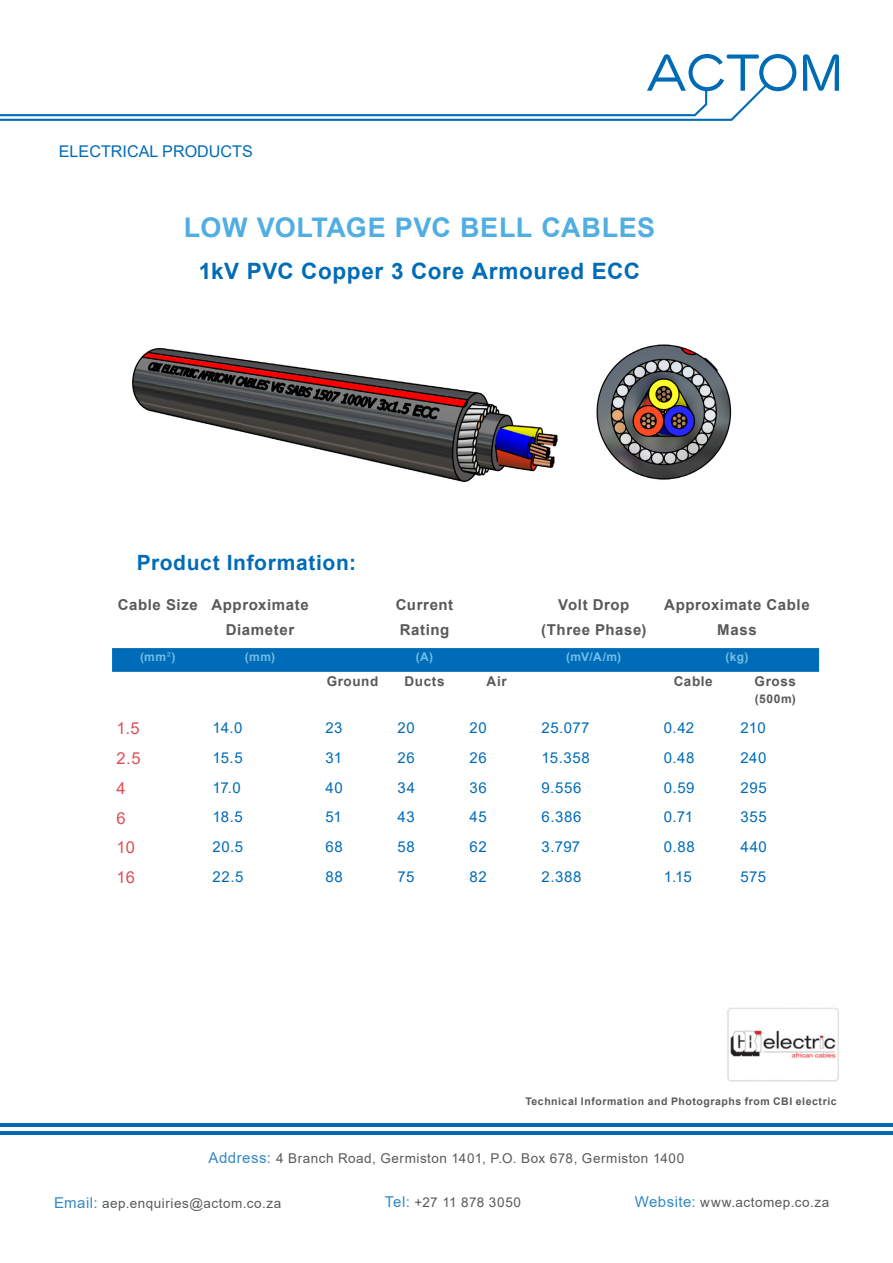
<style>
.page{position:relative;width:893px;height:1263px;background:#fff}
.page>*{position:absolute;margin:0;border:0;box-sizing:border-box;transform-origin:0 0}
.t1{font:700 27px "Arial";letter-spacing:.015em;color:#50aee2}
.t2{font:700 22.5px "Arial";letter-spacing:.03em;color:#006cb7}
.t3{font:700 21px "Arial";letter-spacing:.03em;color:#006cb7}
.t4{font:16.5px "Arial";color:#db4f55}
.t5{font:16.2px "Arial";color:#006bb8}
.t6{font:15px "Arial";letter-spacing:.035em;color:#006cb7}
.t7{font:700 15px/25.5px "Arial";letter-spacing:.04em;color:#58595b}
.t8{font:13.5px "Arial";letter-spacing:.04em;color:#58595b}
.t9{font:700 13.5px "Arial";letter-spacing:.045em;color:#58595b}
.t10{font:700 12px "Arial";letter-spacing:.04em;color:#73bee8}
.t11{font:700 12px "Arial";color:#58595b}
.t12{font:700 10.5px "Arial";letter-spacing:.05em;color:#58595b}
.s1{font-weight:400}
.s2{font-size:15px;color:#3389c5}
</style>
<div class="page">
<svg style="left:803px;top:54px;width:36px;height:37px"></svg>
<svg style="left:0;top:54px;width:796px;height:67px"></svg>
<hr style="left:0;top:1123px;width:893px;height:3px;background:#006bb5">
<hr style="left:0;top:1131px;width:893px;height:3px;background:#006bb5">
<svg style="left:112px;top:648px;width:707px;height:24px;background:#026db7"></svg>
<img style="left:727px;top:1008px;width:112px;height:74px">
<img style="left:596px;top:344px;width:136px;height:136px">
<img style="left:132px;top:348px;width:426px;height:134px">
<p class="t5" style="left:59px;top:140px;width:196px">ELECTRICAL PRODUCTS</p>
<h1 class="t1" style="left:184px;top:209px;width:473px">LOW VOLTAGE PVC BELL CABLES</h1>
<h2 class="t2" style="left:199px;top:255px;width:443px">1kV PVC Copper 3 Core Armoured ECC</h2>
<h3 class="t3" style="left:137px;top:548px;width:221px">Product Information:</h3>
<p class="t7" style="left:226px;top:592px;width:84px;text-indent:-108px">Cable Size Approximate<br>Diameter</p>
<p class="t7" style="left:396px;top:592px;width:59px">Current<br>Rating</p>
<p class="t7" style="left:541px;top:592px;width:107px;text-align:center">Volt Drop (Three Phase)</p>
<p class="t7" style="left:664px;top:592px;width:147px;text-align:center">Approximate Cable<br>Mass</p>
<p class="t10" style="left:140px;top:649px;width:37px">(mm<span class="s1">²</span>)</p>
<p class="t10" style="left:245px;top:649px;width:32px">(mm)</p>
<p class="t10" style="left:416px;top:649px;width:19px">(A)</p>
<p class="t10" style="left:566px;top:649px;width:57px">(mV/A/m)</p>
<p class="t10" style="left:725px;top:649px;width:24px">(kg)</p>
<p class="t9" style="left:327px;top:672px;width:53px">Ground</p>
<p class="t9" style="left:404px;top:672px;width:42px">Ducts</p>
<p class="t9" style="left:487px;top:672px;width:21px">Air</p>
<p class="t9" style="left:674px;top:672px;width:41px">Cable</p>
<p class="t9" style="left:755px;top:672px;width:43px">Gross</p>
<p class="t11" style="left:755px;top:690px;width:43px">(500m)</p>
<p class="t4" style="left:117px;top:717px;width:25px">1.5</p>
<p class="t6" style="left:213px;top:718px;width:31px">14.0</p>
<p class="t6" style="left:325px;top:718px;width:19px">23</p>
<p class="t6" style="left:397px;top:718px;width:19px">20</p>
<p class="t6" style="left:470px;top:718px;width:19px">20</p>
<p class="t6" style="left:542px;top:718px;width:49px">25.077</p>
<p class="t6" style="left:664px;top:718px;width:32px">0.42</p>
<p class="t6" style="left:740px;top:718px;width:27px">210</p>
<p class="t4" style="left:117px;top:747px;width:25px">2.5</p>
<p class="t6" style="left:213px;top:747px;width:32px">15.5</p>
<p class="t6" style="left:325px;top:747px;width:18px">31</p>
<p class="t6" style="left:397px;top:747px;width:19px">26</p>
<p class="t6" style="left:470px;top:747px;width:19px">26</p>
<p class="t6" style="left:542px;top:747px;width:50px">15.358</p>
<p class="t6" style="left:664px;top:747px;width:32px">0.48</p>
<p class="t6" style="left:740px;top:747px;width:27px">240</p>
<p class="t4" style="left:117px;top:777px;width:11px">4</p>
<p class="t6" style="left:213px;top:777px;width:30px">17.0</p>
<p class="t6" style="left:325px;top:777px;width:19px">40</p>
<p class="t6" style="left:397px;top:777px;width:19px">34</p>
<p class="t6" style="left:470px;top:777px;width:19px">36</p>
<p class="t6" style="left:542px;top:777px;width:41px">9.556</p>
<p class="t6" style="left:664px;top:777px;width:32px">0.59</p>
<p class="t6" style="left:740px;top:777px;width:28px">295</p>
<p class="t4" style="left:117px;top:806px;width:11px">6</p>
<p class="t6" style="left:213px;top:807px;width:32px">18.5</p>
<p class="t6" style="left:325px;top:807px;width:18px">51</p>
<p class="t6" style="left:397px;top:807px;width:19px">43</p>
<p class="t6" style="left:470px;top:807px;width:19px">45</p>
<p class="t6" style="left:542px;top:807px;width:42px">6.386</p>
<p class="t6" style="left:664px;top:807px;width:31px">0.71</p>
<p class="t6" style="left:740px;top:807px;width:28px">355</p>
<p class="t4" style="left:117px;top:836px;width:20px">10</p>
<p class="t6" style="left:213px;top:836px;width:32px">20.5</p>
<p class="t6" style="left:325px;top:836px;width:19px">68</p>
<p class="t6" style="left:397px;top:836px;width:19px">58</p>
<p class="t6" style="left:470px;top:836px;width:19px">62</p>
<p class="t6" style="left:542px;top:836px;width:40px">3.797</p>
<p class="t6" style="left:664px;top:836px;width:32px">0.88</p>
<p class="t6" style="left:740px;top:836px;width:28px">440</p>
<p class="t4" style="left:117px;top:866px;width:20px">16</p>
<p class="t6" style="left:213px;top:866px;width:32px">22.5</p>
<p class="t6" style="left:325px;top:866px;width:19px">88</p>
<p class="t6" style="left:397px;top:866px;width:18px">75</p>
<p class="t6" style="left:470px;top:866px;width:19px">82</p>
<p class="t6" style="left:542px;top:866px;width:41px">2.388</p>
<p class="t6" style="left:664px;top:866px;width:29px">1.15</p>
<p class="t6" style="left:740px;top:866px;width:27px">575</p>
<p class="t12" style="left:525px;top:1094px;width:313px">Technical Information and Photographs from CBI electric</p>
<p class="t8" style="left:209px;top:1149px;width:477px"><span class="s2">Address:</span> 4 Branch Road, Germiston 1401, P.O. Box 678, Germiston 1400</p>
<p class="t8" style="left:54px;top:1194px;width:229px"><span class="s2">Email:</span> aep.enquiries@actom.co.za</p>
<p class="t8" style="left:385px;top:1193px;width:138px"><span class="s2">Tel:</span> +27 11 878 3050</p>
<p class="t8" style="left:635px;top:1193px;width:196px"><span class="s2">Website:</span> www.actomep.co.za</p>
</div>
